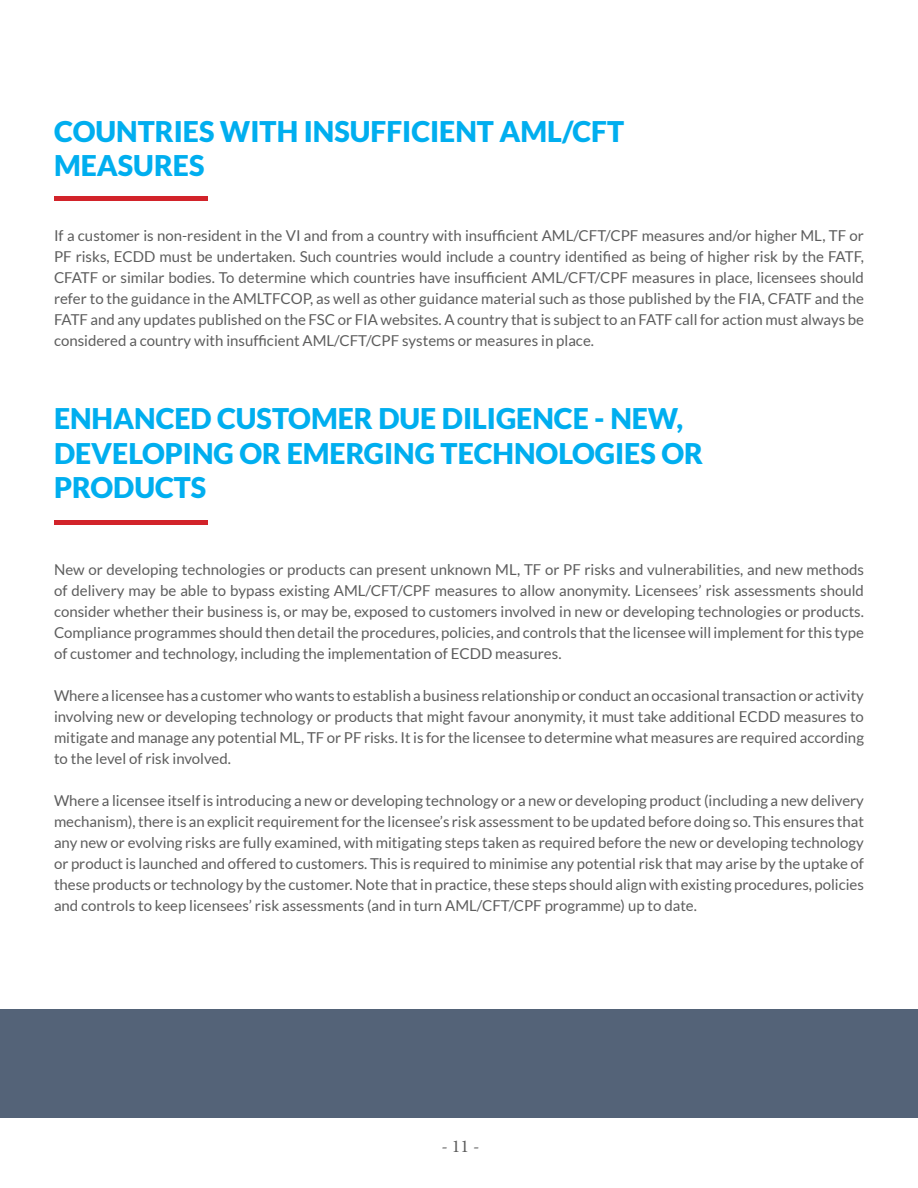
<style>
.page{position:relative;width:918px;height:1188px;background:#fff}
.page>*{position:absolute;margin:0;border:0;box-sizing:border-box;transform-origin:0 0}
.t1{font:900 28.5px/34.2px "Lato";color:#00aeef}
.t2{font:18px "Minion Pro";color:#5d5d5d}
.t3{font:15px/21px "Lato";color:#5d5d5d;text-align:justify}
</style>
<div class="page">
<hr style="left:54px;top:197px;width:153px;height:4px;background:#d2232a">
<div style="left:54px;top:520px;width:153px;height:5px;background:#d2232a"></div>
<div style="left:0;top:1010px;width:918px;height:108px;background:#546378"></div>
<h1 class="t1" style="left:54px;top:114px;width:572px">COUNTRIES WITH INSUFFICIENT AML/CFT<br>MEASURES</h1>
<p class="t3" style="left:54px;top:225px;width:812px">If a customer is non-resident in the VI and from a country with insufficient AML/CFT/CPF measures and/or higher ML, TF or PF risks, ECDD must be undertaken. Such countries would include a country identified as being of higher risk by the FATF, CFATF or similar bodies. To determine which countries have insufficient AML/CFT/CPF measures in place, licensees should refer to the guidance in the AMLTFCOP, as well as other guidance material such as those published by the FIA, CFATF and the FATF and any updates published on the FSC or FIA websites. A country that is subject to an FATF call for action must always be considered a country with insufficient AML/CFT/CPF systems or measures in place.</p>
<h1 class="t1" style="left:54px;top:401px;width:651px">ENHANCED CUSTOMER DUE DILIGENCE - NEW,<br>DEVELOPING OR EMERGING TECHNOLOGIES OR<br>PRODUCTS</h1>
<p class="t3" style="left:54px;top:559px;width:812px">New or developing technologies or products can present unknown ML, TF or PF risks and vulnerabilities, and new methods of delivery may be able to bypass existing AML/CFT/CPF measures to allow anonymity. Licensees’ risk assessments should consider whether their business is, or may be, exposed to customers involved in new or developing technologies or products.<br>Compliance programmes should then detail the procedures, policies, and controls that the licensee will implement for this type of customer and technology, including the implementation of ECDD measures.</p>
<p class="t3" style="left:54px;top:685px;width:812px">Where a licensee has a customer who wants to establish a business relationship or conduct an occasional transaction or activity involving new or developing technology or products that might favour anonymity, it must take additional ECDD measures to mitigate and manage any potential ML, TF or PF risks. It is for the licensee to determine what measures are required according to the level of risk involved.</p>
<p class="t3" style="left:54px;top:790px;width:812px">Where a licensee itself is introducing a new or developing technology or a new or developing product (including a new delivery mechanism), there is an explicit requirement for the licensee’s risk assessment to be updated before doing so. This ensures that any new or evolving risks are fully examined, with mitigating steps taken as required before the new or developing technology or product is launched and offered to customers. This is required to minimise any potential risk that may arise by the uptake of these products or technology by the customer. Note that in practice, these steps should align with existing procedures, policies and controls to keep licensees’ risk assessments (and in turn AML/CFT/CPF programme) up to date.</p>
<p class="t2" style="left:441px;top:1134px;width:40px">- 11 -</p>
</div>
